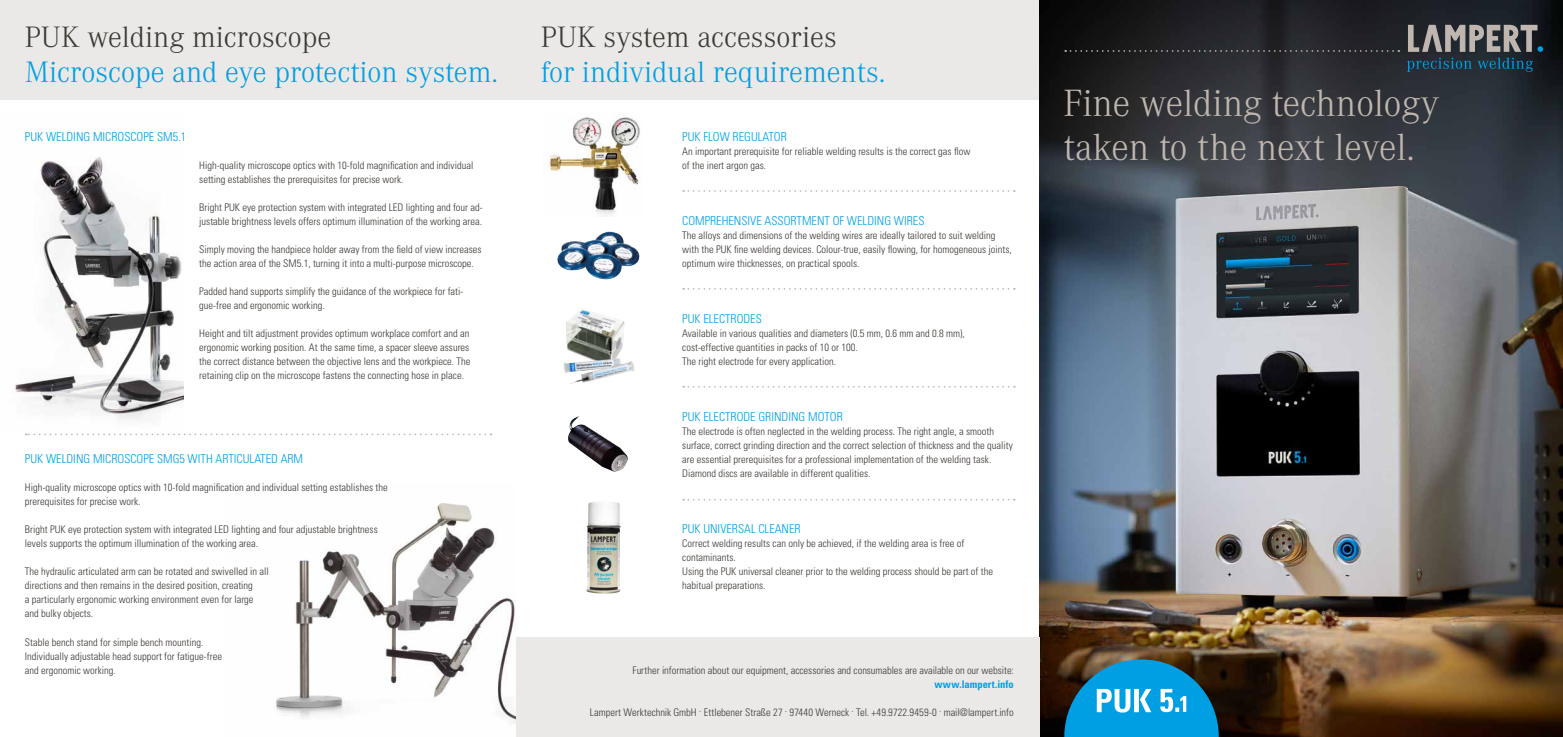
<style>
.page{position:relative;width:1563px;height:737px;background:#fff}
.page>*{position:absolute;margin:0;border:0;box-sizing:border-box;transform-origin:0 0}
.t1{font:300 39.38px/43.8px "Corporate A";color:#bfb7af}
.t2{font:300 30.62px "Corporate A";color:#009fe3}
.t3{font:300 30.62px "Corporate A";color:#3d3935}
.t4{font:300 condensed 12.25px "Univers LT Std";color:#009fe3}
.t5{font:300 condensed 10.5px/14px "Univers LT Std";color:#3d3935}
.t6{font:700 condensed 10.5px "Univers LT Std";letter-spacing:.005em;color:#009fe3}
</style>
<div class="page">
<div style="left:0;top:0;width:1039px;height:99px;background:#ebe9e7"></div>
<img style="left:1039px;top:0;width:524px;height:737px">
<svg style="left:1064px;top:659px;width:154px;height:78px;background:#218cb7"></svg>
<img style="left:15px;top:157px;width:169px;height:262px">
<img style="left:549px;top:117px;width:91px;height:99px">
<img style="left:557px;top:232px;width:83px;height:48px">
<img style="left:568px;top:416px;width:60px;height:56px">
<img style="left:566px;top:309px;width:59px;height:48px">
<img style="left:563px;top:357px;width:58px;height:16px">
<img style="left:570px;top:361px;width:65px;height:23px">
<img style="left:586px;top:502px;width:35px;height:92px">
<img style="left:276px;top:503px;width:239px;height:221px">
<svg style="left:1408px;top:25px;width:135px;height:27px;background:#717070"></svg>
<svg style="left:1406px;top:58px;width:127px;height:14px;background:#1d4052"></svg>
<div style="left:516px;top:637px;width:523px;height:100px;background:#ebe9e7"></div>
<svg style="left:683px;top:190px;width:325px;height:2px"></svg>
<svg style="left:683px;top:288px;width:325px;height:2px"></svg>
<svg style="left:683px;top:386px;width:325px;height:1px"></svg>
<svg style="left:683px;top:499px;width:325px;height:1px"></svg>
<svg style="left:26px;top:433px;width:465px;height:2px"></svg>
<svg style="left:1065px;top:50px;width:334px;height:2px"></svg>
<h2 class="t3" style="left:25px;top:20px;width:308px">PUK welding microscope</h2>
<h2 class="t2" style="left:25px;top:55px;width:475px">Microscope and eye protection system.</h2>
<p class="t4" style="left:25px;top:130px;width:163px">PUK welding microscope SM5.1</p>
<p class="t5" style="left:199px;top:159px;width:276px">High-quality microscope optics with 10-fold magnification and individual setting establishes the prerequisites for precise work.</p>
<p class="t5" style="left:199px;top:201px;width:285px">Bright PUK eye protection system with integrated LED lighting and four ad&shy;justable brightness levels offers optimum illumination of the working area.</p>
<p class="t5" style="left:199px;top:243px;width:284px">Simply moving the handpiece holder away from the field of view increases the action area of the SM5.1, turning it into a multi-purpose microscope.</p>
<p class="t5" style="left:199px;top:285px;width:266px">Padded hand supports simplify the guidance of the workpiece for fati&shy;gue-free and ergonomic working.</p>
<p class="t5" style="left:199px;top:327px;width:273px;text-align:justify">Height and tilt adjustment provides optimum workplace comfort and an ergonomic working position. At the same time, a spacer sleeve assures the correct distance between the objective lens and the workpiece. The retaining clip on the microscope fastens the connecting hose in place.</p>
<p class="t4" style="left:25px;top:452px;width:75px">PUK WELDING MICRO</p>
<p class="t4" style="left:124px;top:452px;width:172px">SCO PE SMG5 WITH ARTICULATED ARM</p>
<p class="t5" style="left:25px;top:481px;width:364px">High-quality microscope optics with 10-fold magnification and individual setting establishes the prerequisites for precise work.</p>
<p class="t5" style="left:25px;top:523px;width:354px">Bright PUK eye protection system with integrated LED lighting and four adjustable brightness levels supports the optimum illumination of the working area.</p>
<p class="t5" style="left:25px;top:565px;width:245px">The hydraulic articulated arm can be rotated and swivelled in all directions and then remains in the desired position, creating<br>a particularly ergonomic working environment even for large and bulky objects.</p>
<p class="t5" style="left:25px;top:635px;width:199px">Stable bench stand for simple bench mounting.<br>I ndividually adjustable head support for fatigue-free and ergonomic working.</p>
<h2 class="t3" style="left:541px;top:20px;width:297px">PUK system accessories</h2>
<h2 class="t2" style="left:541px;top:55px;width:346px">for individual requirements.</h2>
<p class="t4" style="left:682px;top:130px;width:99px">PUK FLOW REGULATOR</p>
<p class="t5" style="left:682px;top:145px;width:290px">An important prerequisite for reliable welding results is the correct gas flow of the inert argon gas.</p>
<p class="t4" style="left:682px;top:214px;width:8px">COM</p>
<p class="t4" style="left:705px;top:214px;width:221px">PREHENSIVE ASSORTMENT OF WELDING WIRES</p>
<p class="t5" style="left:682px;top:229px;width:331px">The alloys and dimensions of the welding wires are ideally tailored to suit welding with the PUK fine welding devices. Colour-true, easily flowing, for homogeneous joints, optimum wire thicknesses, on practical spools.</p>
<p class="t4" style="left:682px;top:312px;width:81px">PUK ELECTROD ES</p>
<p class="t5" style="left:682px;top:327px;width:284px">Available in various qualities and diameters (0.5 mm, 0.6 mm and 0.8 mm), cost-effective quantities in packs of 10 or 100.<br>The right electrode for every application.</p>
<p class="t4" style="left:682px;top:410px;width:90px">PUK ELECTROD E GRINDIN</p>
<p class="t4" style="left:798px;top:410px;width:39px">G MOTOR</p>
<p class="t5" style="left:682px;top:425px;width:332px">The electrode is often neglected in the welding process. The right angle, a smooth surface, correct grinding direction and the correct selection of thickness and the quality are essential prerequisites for a professional implementation of the welding task.<br>Diamond discs are available in different qualities.</p>
<p class="t4" style="left:682px;top:522px;width:118px">PUK UNIVERSAL CLEANER</p>
<p class="t5" style="left:682px;top:537px;width:312px">Correct welding results can only be achieved, if the welding area is free of contaminants.<br>Using the PUK universal cleaner prior to the welding process should be part of the habitual preparations.</p>
<p class="t5" style="left:632px;top:663px;width:383px">Further information about our equipment, accessories and consumables are available on our website:</p>
<p class="t6" style="left:934px;top:677px;width:81px">www.lampert.info</p>
<p class="t5" style="left:590px;top:705px;width:425px">Lampert Werktechnik GmbH · Ettlebener Straße 27 · 97440 Werneck · Tel. +49.9722.9459-0 · mail@lampert.info</p>
<h1 class="t1" style="left:1063px;top:82px;width:377px">Fine welding technology taken to the next level.</h1>
</div>
